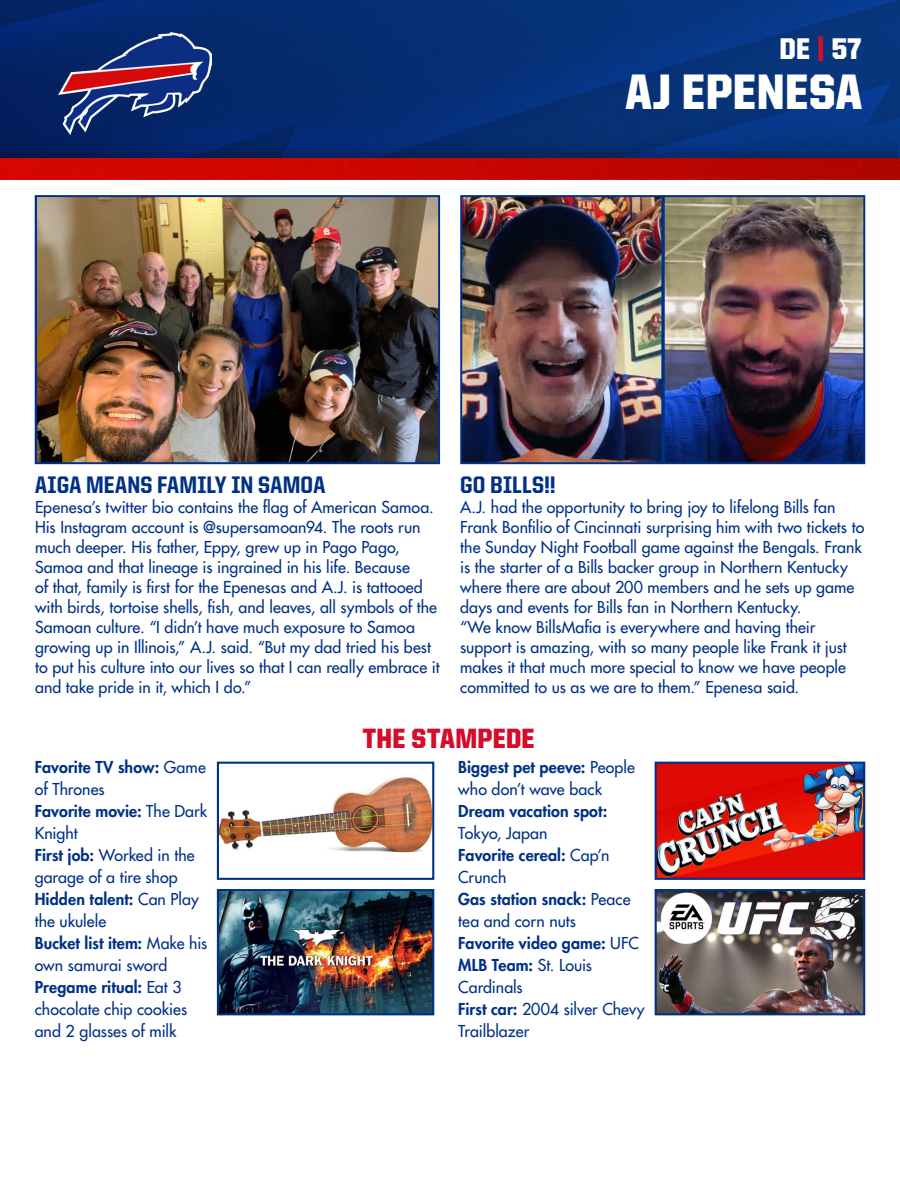
<style>
.page{position:relative;width:900px;height:1188px;background:#fff}
.page>*{position:absolute;margin:0;border:0;box-sizing:border-box;transform-origin:0 0}
.t1{font:900 50px "United Sans Semi Cond";letter-spacing:.01em;color:#fff}
.t2{font:900 30px "United Sans Semi Cond";color:#fff}
.t3{font:900 28px "United Sans Semi Cond";letter-spacing:.01em;color:#d30d2b}
.t4{font:800 24px "United Sans Semi Cond";letter-spacing:.01em;color:#003186}
.t5{font:500 16px/20px "Futura Std";letter-spacing:.005em;color:#003186}
.t6{font:800 16px/22px "Futura Std";letter-spacing:.005em;color:#003186}
.s1{color:#d30d2b}
.s2{font-weight:500}
.s3{font-weight:800}
</style>
<div class="page">
<img style="left:0;top:0;width:900px;height:179px">
<img style="left:0;top:141px;width:898px;height:20px">
<img style="left:58px;top:32px;width:153px;height:102px">
<img style="left:38px;top:198px;width:399px;height:263px">
<div style="left:35px;top:195px;width:405px;height:269px;border:2px solid #003186"></div>
<img style="left:220px;top:777px;width:211px;height:76px">
<div style="left:217px;top:762px;width:217px;height:118px;border:2px solid #003186"></div>
<img style="left:658px;top:765px;width:204px;height:112px">
<div style="left:655px;top:762px;width:210px;height:118px;border:2px solid #003186"></div>
<img style="left:463px;top:198px;width:197px;height:263px">
<div style="left:460px;top:195px;width:203px;height:269px;border:2px solid #003186"></div>
<img style="left:666px;top:198px;width:196px;height:263px">
<div style="left:663px;top:195px;width:202px;height:269px;border:2px solid #003186"></div>
<img style="left:220px;top:892px;width:211px;height:120px">
<div style="left:217px;top:889px;width:217px;height:126px;border:2px solid #003186"></div>
<img style="left:658px;top:892px;width:204px;height:120px">
<div style="left:655px;top:889px;width:210px;height:126px;border:2px solid #003186"></div>
<p class="t2" style="left:779px;top:33px;width:84px">DE <span class="s1">|</span> 57</p>
<p class="t1" style="left:625px;top:65px;width:238px">AJ EPENESA</p>
<p class="t4" style="left:35px;top:472px;width:292px">AIGA MEANS FAMILY IN SAMOA</p>
<p class="t5" style="left:35px;top:498px;width:406px">Epenesa’s twitter bio contains the flag of American Samoa.<br>His Instagram account is @supersamoan94. The roots run much deeper. His father, Eppy, grew up in Pago Pago, Samoa and that lineage is ingrained in his life. Because<br>of that, family is first for the Epenesas and A.J. is tattooed with birds, tortoise shells, fish, and leaves, all symbols of the Samoan culture. “I didn’t have much exposure to Samoa growing up in Illinois,” A.J. said. “But my dad tried his best to put his culture into our lives so that I can really embrace it and take pride in it, which I do.”</p>
<p class="t3" style="left:363px;top:723px;width:173px">THE STAMPEDE</p>
<p class="t6" style="left:35px;top:756px;width:173px">Favorite TV show: <span class="s2">Game of Thrones</span></p>
<p class="t6" style="left:35px;top:800px;width:174px">Favorite movie: <span class="s2">The Dark<br>Knight</span></p>
<p class="t5" style="left:35px;top:844px;width:161px;line-height:22px"><span class="s3">First job:</span> Worked in the garage of a tire shop</p>
<p class="t5" style="left:35px;top:888px;width:166px;line-height:22px"><span class="s3">Hidden talent:</span> Can Play the ukulele</p>
<p class="t5" style="left:35px;top:932px;width:174px;line-height:22px"><span class="s3">Bucket list item:</span> Make his own samurai sword</p>
<p class="t5" style="left:35px;top:976px;width:154px;line-height:22px"><span class="s3">Pregame ritual:</span> Eat 3 chocolate chip cookies and 2 glasses of milk</p>
<p class="t4" style="left:460px;top:472px;width:97px">GO BILLS!!</p>
<p class="t5" style="left:460px;top:498px;width:406px">A.J. had the opportunity to bring joy to lifelong Bills fan Frank Bonfilio of Cincinnati surprising him with two tickets to the Sunday Night Football game against the Bengals. Frank is the starter of a Bills backer group in Northern Kentucky where there are about 200 members and he sets up game days and events for Bills fan in Northern Kentucky.</p>
<p class="t5" style="left:460px;top:618px;width:388px">“We know BillsMafia is everywhere and having their support is amazing, with so many people like Frank it just makes it that much more special to know we have people committed to us as we are to them.” Epenesa said.</p>
<p class="t5" style="left:458px;top:756px;width:178px;line-height:22px"><span class="s3">Biggest pet peeve:</span> People who don’t wave back</p>
<p class="t6" style="left:458px;top:800px;width:151px">Dream vacation spot:<br><span class="s2">Tokyo, Japan</span></p>
<p class="t6" style="left:458px;top:844px;width:153px">Favorite cereal: <span class="s2">Cap’n<br>Crunch</span></p>
<p class="t5" style="left:458px;top:888px;width:174px;line-height:22px"><span class="s3">Gas station snack:</span> Peace tea and corn nuts</p>
<p class="t6" style="left:458px;top:932px;width:182px">Favorite video game: <span class="s2">UFC</span></p>
<p class="t5" style="left:458px;top:954px;width:135px;line-height:22px"><span class="s3">MLB Team:</span> St. Louis<br>Cardinals</p>
<p class="t5" style="left:458px;top:998px;width:188px;line-height:22px"><span class="s3">First car:</span> 2004 silver Chevy<br>Trailblazer</p>
</div>
